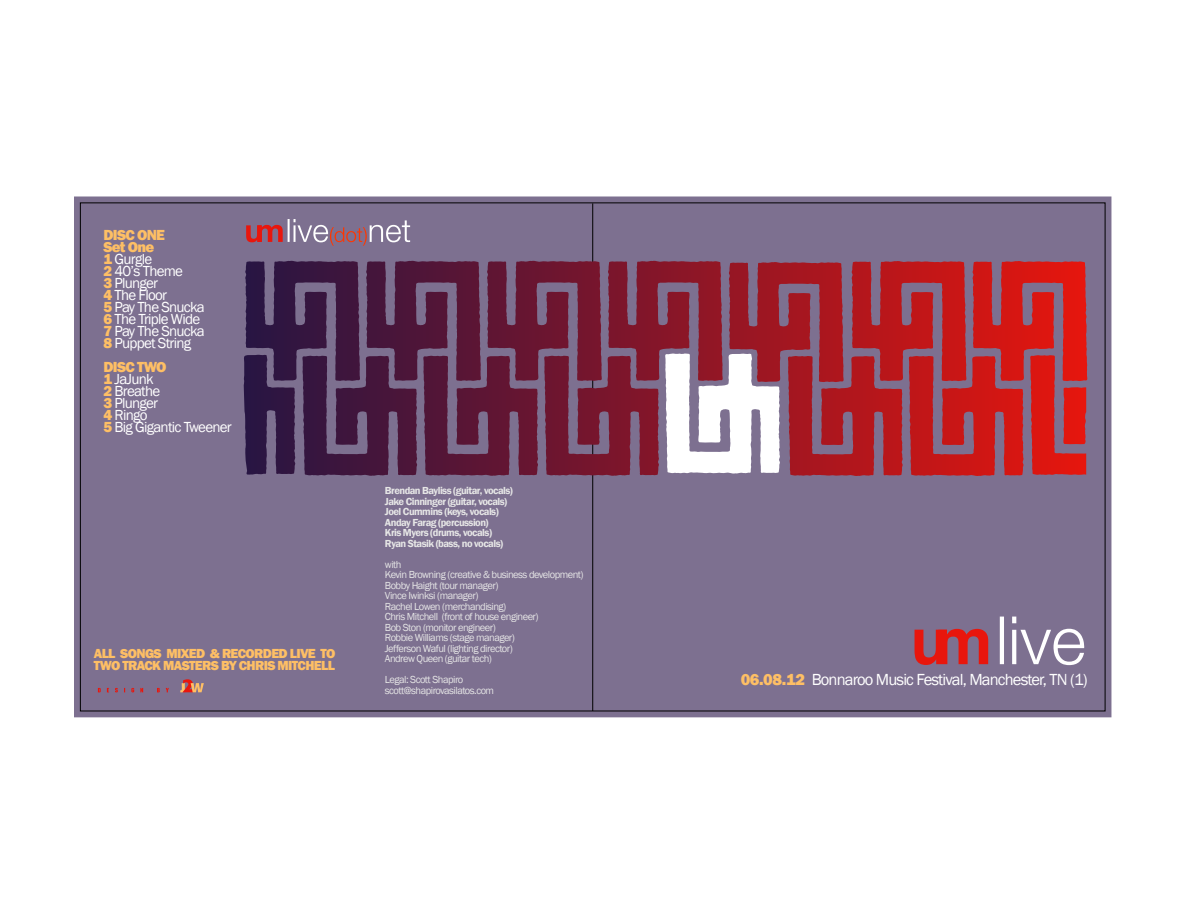
<style>
.page{position:relative;width:1188px;height:918px;background:#fff}
.page>*{position:absolute;margin:0;border:0;box-sizing:border-box;transform-origin:0 0}
.t1{font:16.5px "Franklin Gothic";letter-spacing:-.05em;color:#fff}
.t2{font:15px/12px "Franklin Gothic";letter-spacing:-.05em;color:#fff}
.t3{font:800 13.5px/12px "Franklin Gothic";letter-spacing:-.05em;color:#febf65}
.t4{font:10.5px/10.5px "Franklin Gothic";letter-spacing:-.05em;color:#e6e6e6}
.t5{font:600 10.5px/10.5px "Franklin Gothic";letter-spacing:-.05em;color:#e6e6e6}
.s1{font-weight:800;color:#febf65}
</style>
<div class="page">
<div style="left:74px;top:197px;width:1037px;height:520px;background:#7d7090"></div>
<svg style="left:80px;top:202px;width:1025px;height:509px;background:#7d6280"></svg>
<svg style="left:592px;top:203px;width:1px;height:508px"></svg>
<svg style="left:246px;top:225px;width:37px;height:17px"></svg>
<hr style="left:288px;top:219px;width:2px;height:23px;background:#fff">
<svg style="left:294px;top:219px;width:116px;height:27px;background:#958098"></svg>
<svg style="left:915px;top:629px;width:73px;height:36px;background:#bb3b42"></svg>
<hr style="left:1000px;top:617px;width:4px;height:47px;background:#fff">
<svg style="left:1012px;top:630px;width:4px;height:34px"></svg>
<svg style="left:1012px;top:617px;width:4px;height:6px"></svg>
<svg style="left:1021px;top:629px;width:63px;height:36px"></svg>
<svg style="left:98px;top:688px;width:3px;height:4px"></svg>
<svg style="left:115px;top:688px;width:3px;height:4px"></svg>
<svg style="left:131px;top:688px;width:3px;height:4px"></svg>
<svg style="left:140px;top:688px;width:3px;height:4px"></svg>
<svg style="left:157px;top:688px;width:3px;height:4px"></svg>
<svg style="left:166px;top:688px;width:3px;height:4px"></svg>
<svg style="left:180px;top:679px;width:24px;height:13px"></svg>
<svg style="left:244px;top:354px;width:842px;height:121px;background:#8d4358"></svg>
<h2 class="t2" style="left:104px;top:229px;width:103px"><span class="s1">DISC ONE<br>Set One<br>1</span> Gurgle<br><span class="s1">2</span> 40’s Theme<br><span class="s1">3</span> Plunger<br><span class="s1">4</span> The Floor<br><span class="s1">5</span> Pay The Snucka<br><span class="s1">6</span> The Triple Wide<br><span class="s1">7</span> Pay The Snucka<br><span class="s1">8</span> Puppet String</h2>
<h2 class="t2" style="left:104px;top:361px;width:130px"><span class="s1">DISC TWO<br>1</span> JaJunk<br><span class="s1">2</span> Breathe<br><span class="s1">3</span> Plunger<br><span class="s1">4</span> Ringo<br><span class="s1">5</span> Big Gigantic Tweener</h2>
<p class="t3" style="left:94px;top:648px;width:243px">ALL SONGS MIXED &amp; RECORDED LIVE TO<br>TWO TRACK MASTERS BY CHRIS MITCHELL</p>
<p class="t5" style="left:385px;top:486px;width:130px">Brendan Bayliss (guitar, vocals)<br>Jake Cinninger (guitar, vocals)<br>Joel Cummins (keys, vocals)<br>Anday Farag (percussion)<br>Kris Myers (drums, vocals)<br>Ryan Stasik (bass, no vocals)</p>
<p class="t4" style="left:385px;top:559px;width:200px">with<br>Kevin Browning (creative &amp; business development)<br>Bobby Haight (tour manager)<br>Vince Iwinksi (manager)<br>Rachel Lowen (merchandising)<br>Chris Mitchell (front of house engineer)<br>Bob Ston (monitor engineer)<br>Robbie Williams (stage manager)<br>Jefferson Waful (lighting director)<br>Andrew Queen (guitar tech)</p>
<p class="t4" style="left:385px;top:675px;width:111px">Legal: Scott Shapiro scott@shapirovasilatos.com</p>
<h1 class="t1" style="left:741px;top:670px;width:349px"><span class="s1">06.08.12</span> Bonnaroo Music Festival, Manchester, TN (1)</h1>
</div>
